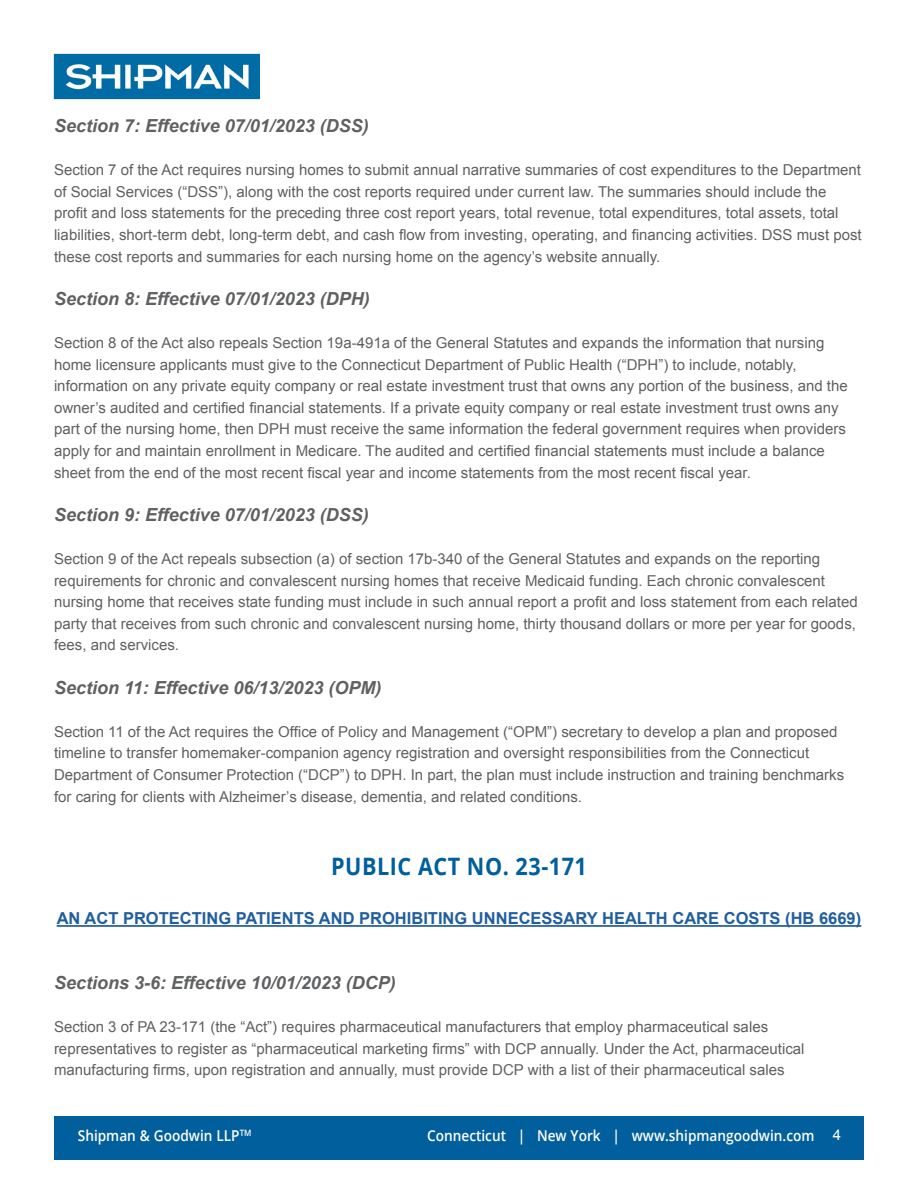
<style>
.page{position:relative;width:918px;height:1188px;background:#fff}
.page>*{position:absolute;margin:0;border:0;box-sizing:border-box;transform-origin:0 0}
.t1{font:700 24px "Open Sans";letter-spacing:.025em;color:#005f9c;scale:.9 1}
.t2{font:italic 700 18px "Arial";color:#5f6062}
.t3{font:700 16.5px "Arial";color:#215e9e}
.t4{font:15px/21.6px "Arial";color:#5f6062}
.t5{font:600 15px "Open Sans";color:#fff;scale:.91 1}
.t6{font:15px "Arial";color:#fff}
.t7{font:600 8.7px "Open Sans";color:#fff;scale:.91 1}
</style>
<div class="page">
<div style="left:54px;top:1116px;width:810px;height:44px;background:#005f9c"></div>
<img style="left:56px;top:56px;width:202px;height:41px">
<div style="left:54px;top:54px;width:206px;height:45px;border:1px solid #006ba4"></div>
<hr style="left:57px;top:925px;width:804px;height:2px;background:#215e9e">
<p class="t2" style="left:54px;top:114px;width:316px">Section 7: Effective 07/01/2023 (DSS)</p>
<p class="t4" style="left:54px;top:159px;width:809px">Section 7 of the Act requires nursing homes to submit annual narrative summaries of cost expenditures to the Department of Social Services (“DSS”), along with the cost reports required under current law. The summaries should include the profit and loss statements for the preceding three cost report years, total revenue, total expenditures, total assets, total liabilities, short-term debt, long-term debt, and cash flow from investing, operating, and financing activities. DSS must post these cost reports and summaries for each nursing home on the agency’s website annually.</p>
<p class="t2" style="left:54px;top:287px;width:317px">Section 8: Effective 07/01/2023 (DPH)</p>
<p class="t4" style="left:54px;top:332px;width:795px">Section 8 of the Act also repeals Section 19a-491a of the General Statutes and expands the information that nursing home licensure applicants must give to the Connecticut Department of Public Health (“DPH”) to include, notably, information on any private equity company or real estate investment trust that owns any portion of the business, and the owner’s audited and certified financial statements. If a private equity company or real estate investment trust owns any part of the nursing home, then DPH must receive the same information the federal government requires when providers apply for and maintain enrollment in Medicare. The audited and certified financial statements must include a balance sheet from the end of the most recent fiscal year and income statements from the most recent fiscal year.</p>
<p class="t2" style="left:54px;top:503px;width:316px">Section 9: Effective 07/01/2023 (DSS)</p>
<p class="t4" style="left:54px;top:548px;width:805px">Section 9 of the Act repeals subsection (a) of section 17b-340 of the General Statutes and expands on the reporting requirements for chronic and convalescent nursing homes that receive Medicaid funding. Each chronic convalescent nursing home that receives state funding must include in such annual report a profit and loss statement from each related party that receives from such chronic and convalescent nursing home, thirty thousand dollars or more per year for goods, fees, and services.</p>
<p class="t2" style="left:54px;top:676px;width:329px">Section 11: Effective 06/13/2023 (OPM)</p>
<p class="t4" style="left:54px;top:721px;width:792px">Section 11 of the Act requires the Office of Policy and Management (“OPM”) secretary to develop a plan and proposed timeline to transfer homemaker-companion agency registration and oversight responsibilities from the Connecticut Department of Consumer Protection (“DCP”) to DPH. In part, the plan must include instruction and training benchmarks for caring for clients with Alzheimer’s disease, dementia, and related conditions.</p>
<h1 class="t1" style="left:331px;top:849px;width:286px">PUBLIC ACT NO. 23-171</h1>
<p class="t3" style="left:57px;top:908px;width:806px">AN ACT PROTECTING PATIENTS AND PROHIBITING UNNECESSARY HEALTH CARE COSTS (HB 6669)</p>
<p class="t2" style="left:54px;top:971px;width:343px">Sections 3-6: Effective 10/01/2023 (DCP)</p>
<p class="t4" style="left:54px;top:1016px;width:752px">Section 3 of PA 23-171 (the “Act”) requires pharmaceutical manufacturers that employ pharmaceutical sales representatives to register as “pharmaceutical marketing firms” with DCP annually. Under the Act, pharmaceutical manufacturing firms, upon registration and annually, must provide DCP with a list of their pharmaceutical sales</p>
<p class="t5" style="left:78px;top:1125px;width:179px">Shipman &amp; Goodwin LLP</p>
<p class="t6" style="left:833px;top:1125px;width:10px">4</p>
<p class="t7" style="left:240px;top:1127px;width:15px">TM</p>
<p class="t5" style="left:427px;top:1125px;width:427px">Connecticut | New York | www.shipmangoodwin.com</p>
</div>
